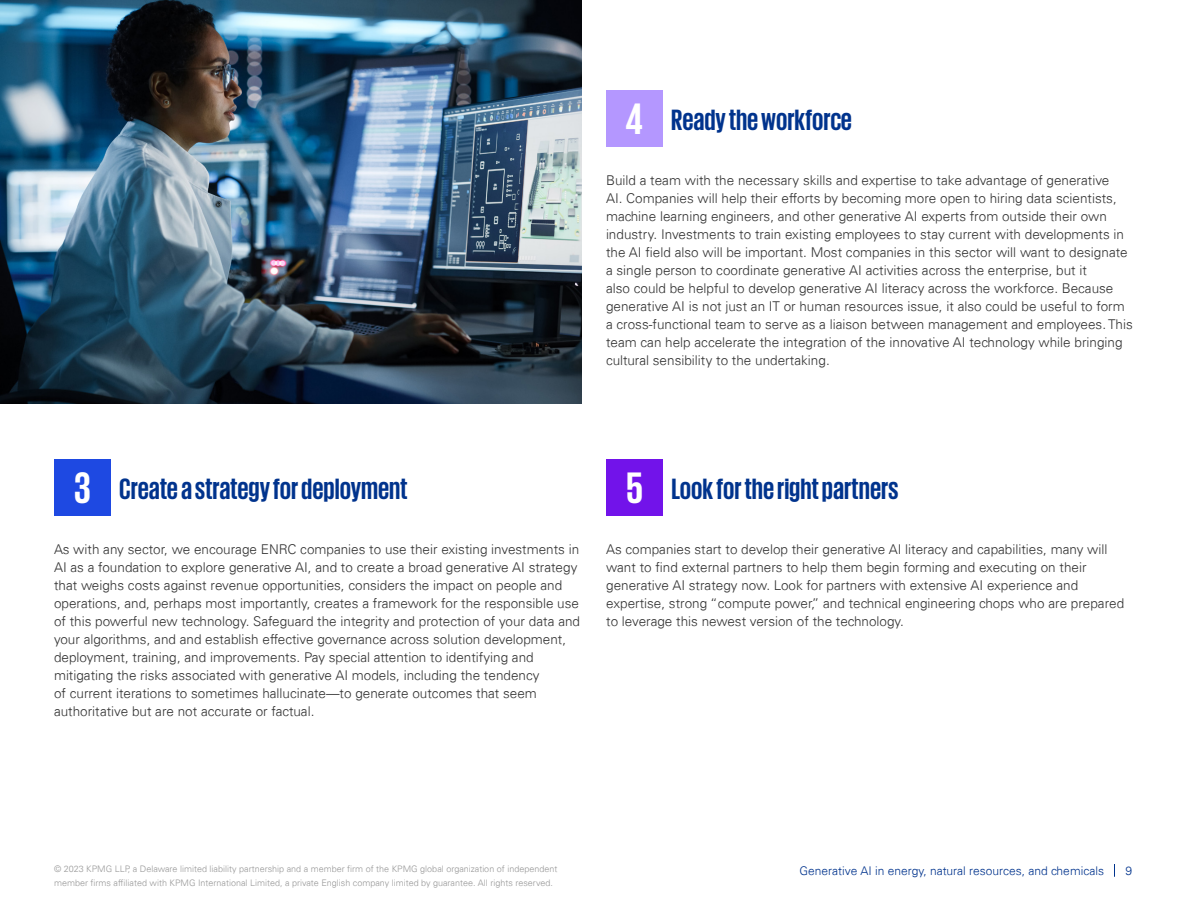
<style>
.page{position:relative;width:1188px;height:918px;background:#fff}
.page>*{position:absolute;margin:0;border:0;box-sizing:border-box;transform-origin:0 0}
.Bodycopy_10pt_White{font:700 45px "KPMG";color:#fff}
.Bodycopy_10pt{font:700 30px "KPMG";color:#00338d}
.Bodycopy_10pt-2{font:300 13.5px/18px "Univers 45";color:#333}
.t1{font:300 12px "Univers 45";color:#00338d}
.t2{font:300 9px "Univers 45";color:#989898}
</style>
<div class="page">
<div style="left:54px;top:459px;width:57px;height:57px;background:#1e49e2"></div>
<div style="left:606px;top:90px;width:57px;height:57px;background:#b497ff"></div>
<div style="left:606px;top:459px;width:57px;height:57px;background:#7213ea"></div>
<img style="left:0;top:0;width:582px;height:404px">
<svg style="left:1114px;top:864px;width:1px;height:13px"></svg>
<p class="Bodycopy_10pt_White" style="left:626px;top:96px;width:19px">4</p>
<p class="Bodycopy_10pt" style="left:671px;top:105px;width:182px">Ready the workforce</p>
<p class="Bodycopy_10pt-2" style="left:606px;top:171px;width:528px">Build a team with the necessary skills and expertise to take advantage of generative<br>AI. Companies will help their efforts by becoming more open to hiring data scientists, machine learning engineers, and other generative AI experts from outside their own industry. Investments to train existing employees to stay current with developments in the AI field also will be important. Most companies in this sector will want to designate a single person to coordinate generative AI activities across the enterprise, but it<br>also could be helpful to develop generative AI literacy across the workforce. Because generative AI is not just an IT or human resources issue, it also could be useful to form a cross-functional team to serve as a liaison between management and employees. This team can help accelerate the integration of the innovative AI technology while bringing cultural sensibility to the undertaking.</p>
<p class="Bodycopy_10pt_White" style="left:74px;top:465px;width:18px">3</p>
<p class="Bodycopy_10pt" style="left:119px;top:474px;width:290px">Create a strategy for deployment</p>
<p class="Bodycopy_10pt_White" style="left:626px;top:465px;width:18px">5</p>
<p class="Bodycopy_10pt" style="left:671px;top:474px;width:229px">Look for the right partners</p>
<p class="Bodycopy_10pt-2" style="left:54px;top:540px;width:528px">As with any sector, we encourage ENRC companies to use their existing investments in AI as a foundation to explore generative AI, and to create a broad generative AI strategy that weighs costs against revenue opportunities, considers the impact on people and operations, and, perhaps most importantly, creates a framework for the responsible use of this powerful new technology. Safeguard the integrity and protection of your data and your algorithms, and and establish effective governance across solution development, deployment, training, and improvements. Pay special attention to identifying and mitigating the risks associated with generative AI models, including the tendency<br>of current iterations to sometimes hallucinate—to generate outcomes that seem authoritative but are not accurate or factual.</p>
<p class="Bodycopy_10pt-2" style="left:606px;top:540px;width:519px">As companies start to develop their generative AI literacy and capabilities, many will want to find external partners to help them begin forming and executing on their generative AI strategy now. Look for partners with extensive AI experience and expertise, strong “compute power,” and technical engineering chops who are prepared to leverage this newest version of the technology.</p>
<p class="t2" style="left:54px;top:864px;width:505px">© 2023 KPMG LLP, a Delaware limited liability partnership and a member firm of the KPMG global organization of independent</p>
<p class="t1" style="left:1125px;top:863px;width:8px">9</p>
<p class="t2" style="left:54px;top:877px;width:501px">member firms affiliated with KPMG International Limited, a private English company limited by guarantee. All rights reserved.</p>
<p class="t1" style="left:800px;top:863px;width:306px">Generative AI in energy, natural resources, and chemicals</p>
</div>
